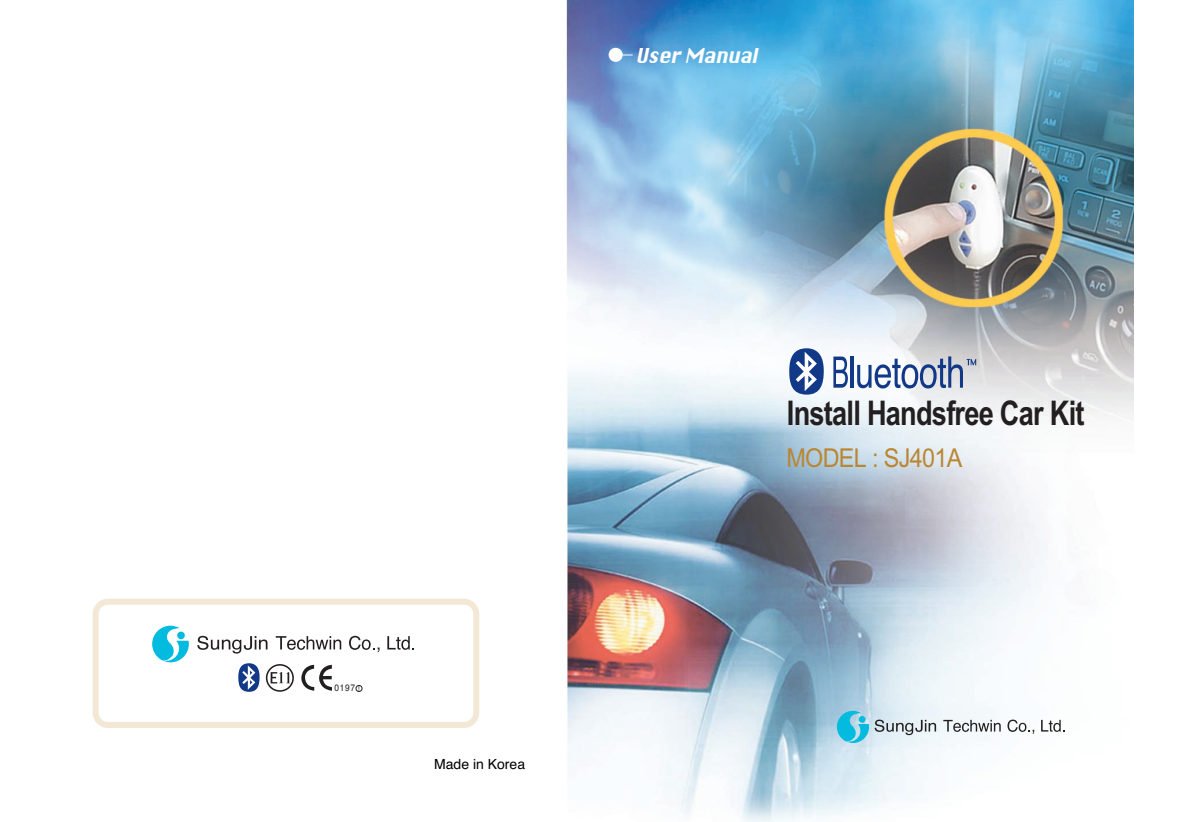
<style>
.page{position:relative;width:1190px;height:822px;background:#fff}
.page>*{position:absolute;margin:0;border:0;box-sizing:border-box;transform-origin:0 0}
.t1{font:700 34px "Arial";letter-spacing:-.03em;color:#231f20;scale:.8 1}
.t2{font:26px "Arial";letter-spacing:-.03em;color:#ba8632;scale:.9 1}
.t3{font:italic 20px "Chicago";color:#fff;scale:.95 1}
.t4{font:14px "Helvetica";color:#000}
.t5{font:9.4px "Helvetica";color:#231f20;scale:.9 1}
.s1{font-family:"Verdana";font-size:6.8px}
</style>
<div class="page">
<div style="left:93px;top:599px;width:386px;height:129px;border:6px solid #f3e8d6;border-radius:12px"></div>
<img style="left:567px;top:0;width:567px;height:822px">
<svg style="left:197px;top:636px;width:71px;height:18px"></svg>
<svg style="left:276px;top:636px;width:65px;height:14px"></svg>
<svg style="left:349px;top:636px;width:31px;height:16px"></svg>
<svg style="left:387px;top:636px;width:27px;height:14px"></svg>
<svg style="left:152px;top:626px;width:37px;height:37px"></svg>
<svg style="left:875px;top:720px;width:61px;height:15px"></svg>
<svg style="left:943px;top:720px;width:58px;height:12px"></svg>
<svg style="left:1008px;top:720px;width:26px;height:14px"></svg>
<svg style="left:1041px;top:720px;width:24px;height:12px"></svg>
<svg style="left:837px;top:711px;width:32px;height:32px"></svg>
<div style="left:789px;top:348px;width:35px;height:47px;background:#123988;border-radius:50%"></div>
<svg style="left:796px;top:352px;width:21px;height:39px"></svg>
<svg style="left:833px;top:357px;width:15px;height:31px"></svg>
<hr style="left:850px;top:356px;width:4px;height:32px;background:#123988">
<svg style="left:857px;top:356px;width:119px;height:32px"></svg>
<div style="left:609px;top:48px;width:14px;height:14px;background:#fff;border-radius:50%"></div>
<svg style="left:622px;top:54px;width:11px;height:2px"></svg>
<svg style="left:301px;top:665px;width:31px;height:26px"></svg>
<div style="left:356px;top:685px;width:6px;height:7px;border:1px solid #231f20;border-radius:50%"></div>
<div style="left:238px;top:663px;width:22px;height:29px;background:#123988;border-radius:50%"></div>
<svg style="left:242px;top:665px;width:13px;height:25px"></svg>
<div style="left:266px;top:664px;width:28px;height:28px;border:2px solid #231f20;border-radius:50%"></div>
<svg style="left:271px;top:672px;width:19px;height:11px"></svg>
<p class="t3" style="left:636px;top:48px;width:134px">User Manual</p>
<p class="t5" style="left:334px;top:684px;width:30px">0197 <span class="s1">!</span></p>
<p class="t4" style="left:434px;top:759px;width:93px">Made in Korea</p>
<p class="t1" style="left:787px;top:401px;width:374px">Install Handsfree Car Kit</p>
<p class="t2" style="left:786px;top:448px;width:197px">MODEL : SJ401A</p>
</div>
